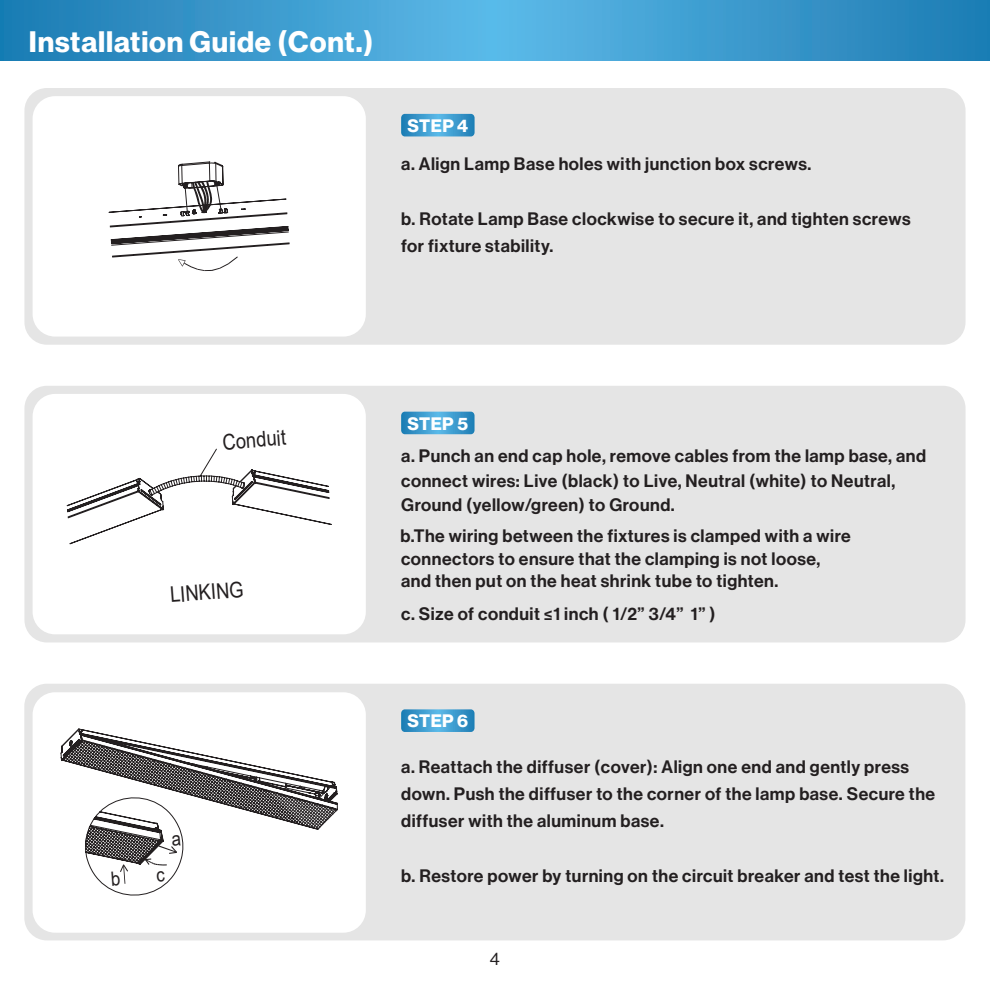
<style>
.page{position:relative;width:990px;height:990px;background:#fff}
.page>*{position:absolute;margin:0;border:0;box-sizing:border-box;transform-origin:0 0}
.t1{font:29px "N Haas Grotesk DS Pro 75 Bd";letter-spacing:.03em;color:#fff}
.t2{font:21.75px "Arial";color:#231f20;scale:.85 1}
.t3{font:17.75px/22.5px "N Haas Grotesk DS Pro 65 Md";letter-spacing:.03em;color:#231f20}
.t4{font:17.75px "N Haas Grotesk DS Pro 75 Bd";letter-spacing:.03em;color:#fff}
.t5{font:17.75px "N Haas Grotesk DS Pro 55 Rg";color:#231f20}
</style>
<div class="page">
<div style="left:24px;top:88px;width:942px;height:257px;background:#e5e5e5;border-radius:22px"></div>
<div style="left:24px;top:386px;width:942px;height:256px;background:#e5e5e5;border-radius:22px"></div>
<div style="left:24px;top:684px;width:941px;height:256px;background:#e5e5e5;border-radius:22px"></div>
<div style="left:33px;top:96px;width:333px;height:241px;background:#fff;border-radius:22px"></div>
<div style="left:33px;top:394px;width:333px;height:240px;background:#fff;border-radius:22px"></div>
<div style="left:33px;top:692px;width:333px;height:241px;background:#fff;border-radius:22px"></div>
<svg style="left:401px;top:114px;width:74px;height:22px;background:#3d9bcd"></svg>
<svg style="left:401px;top:412px;width:74px;height:22px;background:#3e9bcd"></svg>
<svg style="left:401px;top:709px;width:74px;height:23px;background:#419cce"></svg>
<svg style="left:0;top:0;width:990px;height:61px;background:#3b99cd"></svg>
<svg style="left:109px;top:161px;width:181px;height:110px"></svg>
<svg style="left:67px;top:448px;width:265px;height:96px"></svg>
<svg style="left:60px;top:728px;width:278px;height:168px"></svg>
<p class="t1" style="left:29px;top:25px;width:346px">Installation Guide (Cont.)</p>
<p class="t4" style="left:407px;top:115px;width:62px">STEP 4</p>
<p class="t3" style="left:401px;top:153px;width:412px">a. Align Lamp Base holes with junction box screws.</p>
<p class="t3" style="left:401px;top:207px;width:511px">b. Rotate Lamp Base clockwise to secure it, and tighten screws</p>
<p class="t3" style="left:401px;top:235px;width:154px">for fixture stability.</p>
<p class="t2" style="left:222px;top:427px;width:76px;rotate:-4deg">Conduit</p>
<p class="t2" style="left:169px;top:580px;width:88px;rotate:-4deg">LINKING</p>
<p class="t4" style="left:407px;top:413px;width:62px">STEP 5</p>
<p class="t3" style="left:401px;top:445px;width:526px">a. Punch an end cap hole, remove cables from the lamp base, and</p>
<p class="t3" style="left:401px;top:469px;width:496px">connect wires: Live (black) to Live, Neutral (white) to Neutral,</p>
<p class="t3" style="left:401px;top:494px;width:275px">Ground (yellow/green) to Ground.</p>
<p class="t3" style="left:401px;top:525px;width:452px">b.The wiring between the fixtures is clamped with a wire connectors to ensure that the clamping is not loose, and then put on the heat shrink tube to tighten.</p>
<p class="t3" style="left:401px;top:602px;width:316px">c. Size of conduit ≤1 inch ( 1/2” 3/4” 1” )</p>
<p class="t4" style="left:407px;top:711px;width:62px">STEP 6</p>
<p class="t3" style="left:401px;top:756px;width:510px">a. Reattach the diffuser (cover): Align one end and gently press</p>
<p class="t3" style="left:401px;top:783px;width:536px">down. Push the diffuser to the corner of the lamp base. Secure the</p>
<p class="t3" style="left:401px;top:810px;width:264px">diffuser with the aluminum base.</p>
<p class="t3" style="left:401px;top:864px;width:544px">b. Restore power by turning on the circuit breaker and test the light.</p>
<p class="t5" style="left:490px;top:949px;width:12px">4</p>
</div>
